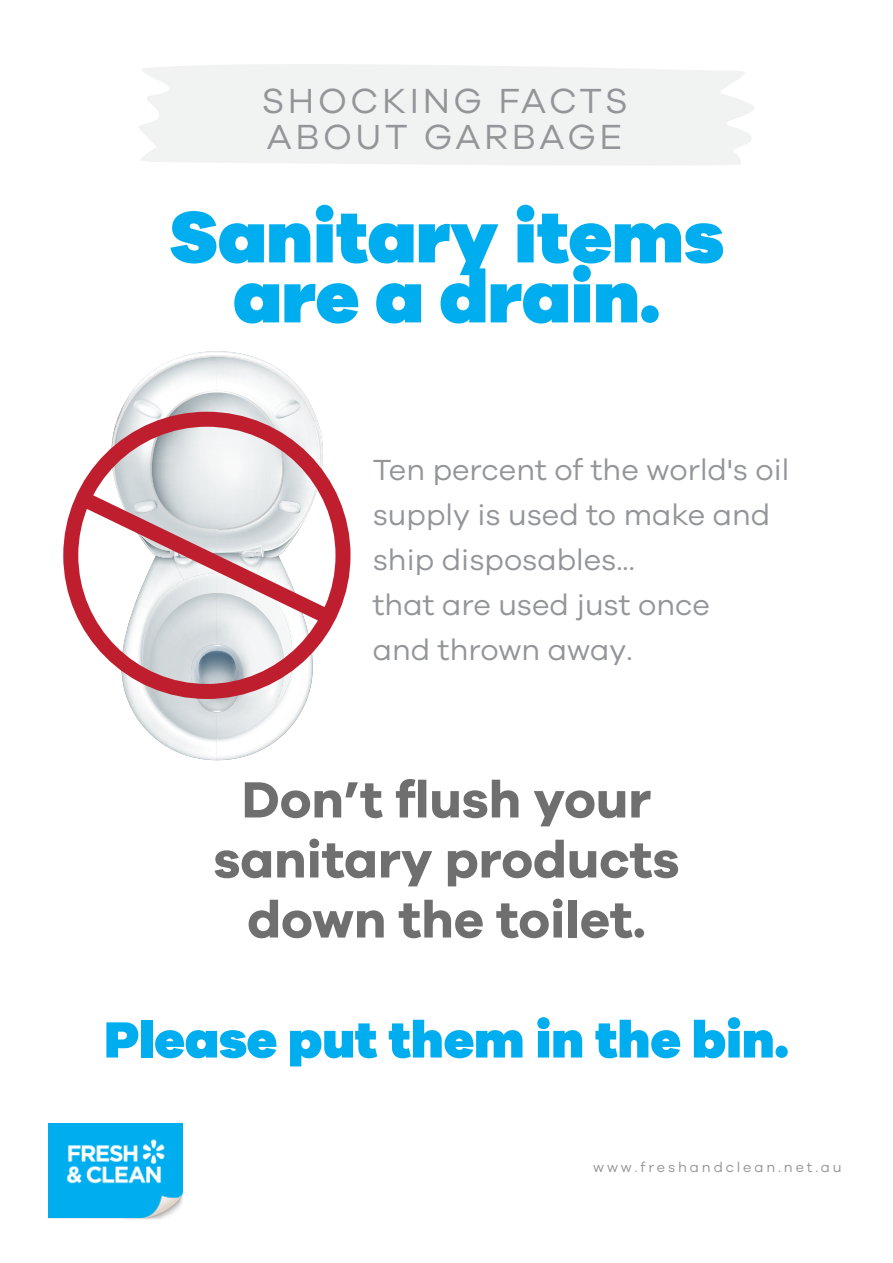
<style>
.page{position:relative;width:893px;height:1263px;background:#fff}
.page>*{position:absolute;margin:0;border:0;box-sizing:border-box;transform-origin:0 0}
.t1{font:900 75px/60px "Galano Grotesque";color:#00aeef;text-align:center}
.t2{font:700 52.5px/60px "Galano Grotesque";color:#706f6f;text-align:center}
.t3{font:900 52.5px "Galano Grotesque";color:#00aeef}
.t4{font:36px/36px "Galano Grotesque";letter-spacing:.1em;color:#939598}
.t5{font:30px/45px "Galano Grotesque";color:#939598}
.t6{font:14.25px "Galano Grotesque";letter-spacing:.2em;color:#939598}
</style>
<div class="page">
<svg style="left:139px;top:64px;width:615px;height:101px;fill:#f1f2f2"></svg>
<img style="left:48px;top:1123px;width:134px;height:97px">
<svg style="left:63px;top:351px;width:284px;height:409px"></svg>
<p class="t4" style="left:262px;top:81px;width:367px">SHOCKING FACTS<br>ABOUT GARBAGE</p>
<h1 class="t1" style="left:169px;top:204px;width:557px">Sanitary items are a drain.</h1>
<p class="t5" style="left:373px;top:447px;width:418px">Ten percent of the world's oil supply is used to make and ship disposables...<br>that are used just once<br>and thrown away.</p>
<h2 class="t2" style="left:213px;top:768px;width:468px">Don’t flush your sanitary products down the toilet.</h2>
<h2 class="t3" style="left:105px;top:1006px;width:685px">Please put them in the bin.</h2>
<p class="t6" style="left:593px;top:1158px;width:250px">www.freshandclean.net.au</p>
</div>
